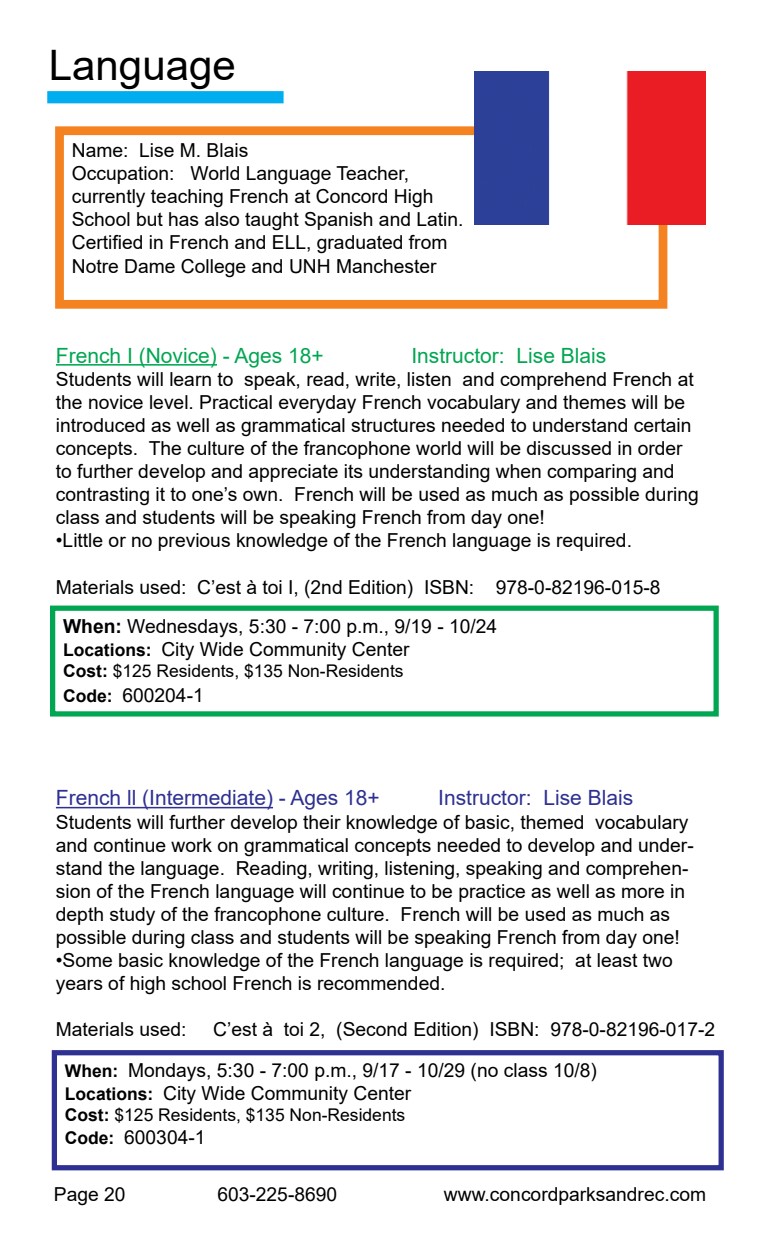
<style>
.page{position:relative;width:772px;height:1260px;background:#fff}
.page>*{position:absolute;margin:0;border:0;box-sizing:border-box;transform-origin:0 0}
.t1{font:42px "Arial";color:#000}
.t2{font:21px "Arial";color:#2e3092}
.t3{font:21px "Arial";color:#00a651}
.t4{font:19.25px/23.1px "Arial";color:#000}
.t5{font:17.5px "Arial";color:#000}
.s1{font-weight:700}
.s2{font-weight:700;font-size:17.5px}
</style>
<div class="page">
<div style="left:47px;top:91px;width:237px;height:12px;background:#00aeef"></div>
<hr style="left:56px;top:364px;width:161px;height:2px;background:#00a651">
<hr style="left:56px;top:807px;width:217px;height:1px;background:#2e3092">
<div style="left:55px;top:126px;width:612px;height:183px;border:9px solid #f58220"></div>
<div style="left:50px;top:606px;width:669px;height:111px;border:5px solid #00a651"></div>
<div style="left:52px;top:1050px;width:672px;height:120px;border:5px solid #2e3092"></div>
<img style="left:475px;top:72px;width:230px;height:153px">
<h1 class="t1" style="left:49px;top:36px;width:188px">Language</h1>
<p class="t4" style="left:72px;top:139px;width:393px">Name: Lise M. Blais<br>Occupation: World Language Teacher, currently teaching French at Concord High School but has also taught Spanish and Latin.<br>Certified in French and ELL, graduated from Notre Dame College and UNH Manchester</p>
<p class="t3" style="left:56px;top:341px;width:269px">French I (Novice) - Ages 18+</p>
<p class="t3" style="left:411px;top:341px;width:196px">Instructor: Lise Blais</p>
<p class="t4" style="left:56px;top:367px;width:644px">Students will learn to speak, read, write, listen and comprehend French at the novice level. Practical everyday French vocabulary and themes will be introduced as well as grammatical structures needed to understand certain concepts. The culture of the francophone world will be discussed in order to further develop and appreciate its understanding when comparing and contrasting it to one’s own. French will be used as much as possible during class and students will be speaking French from day one!</p>
<p class="t4" style="left:56px;top:529px;width:577px">•Little or no previous knowledge of the French language is required.</p>
<p class="t4" style="left:56px;top:575px;width:606px">Materials used: C’est à toi I, (2nd Edition) ISBN: 978-0-82196-015-8</p>
<p class="t4" style="left:63px;top:614px;width:436px"><span class="s1">When:</span> Wednesdays, 5:30 - 7:00 p.m., 9/19 - 10/24<br><span class="s2">Locations:</span> City Wide Community Center</p>
<p class="t5" style="left:63px;top:659px;width:342px"><span class="s1">Cost:</span> $125 Residents, $135 Non-Residents</p>
<p class="t4" style="left:63px;top:684px;width:142px"><span class="s2">Code:</span> 600204-1</p>
<p class="t2" style="left:56px;top:784px;width:325px">French ll (Intermediate) - Ages 18+</p>
<p class="t2" style="left:438px;top:784px;width:196px">Instructor: Lise Blais</p>
<p class="t4" style="left:56px;top:810px;width:639px">Students will further develop their knowledge of basic, themed vocabulary and continue work on grammatical concepts needed to develop and under&shy;stand the language. Reading, writing, listening, speaking and comprehen&shy;sion of the French language will continue to be practice as well as more in depth study of the francophone culture. French will be used as much as possible during class and students will be speaking French from day one!</p>
<p class="t4" style="left:56px;top:949px;width:618px">•Some basic knowledge of the French language is required; at least two years of high school French is recommended.</p>
<p class="t4" style="left:56px;top:1018px;width:132px">Materials used:</p>
<p class="t4" style="left:213px;top:1018px;width:503px">C’est à toi 2, (Second Edition) ISBN: 978-0-82196-017-2</p>
<p class="t4" style="left:65px;top:1059px;width:533px"><span class="s2">When:</span> Mondays, 5:30 - 7:00 p.m., 9/17 - 10/29 (no class 10/8)<br><span class="s2">Locations:</span> City Wide Community Center</p>
<p class="t5" style="left:65px;top:1103px;width:342px"><span class="s1">Cost:</span> $125 Residents, $135 Non-Residents</p>
<p class="t4" style="left:65px;top:1126px;width:142px"><span class="s2">Code:</span> 600304-1</p>
<p class="t4" style="left:54px;top:1182px;width:73px">Page 20</p>
<p class="t4" style="left:217px;top:1182px;width:121px">603-225-8690</p>
<p class="t4" style="left:444px;top:1182px;width:264px">www.concordparksandrec.com</p>
</div>
